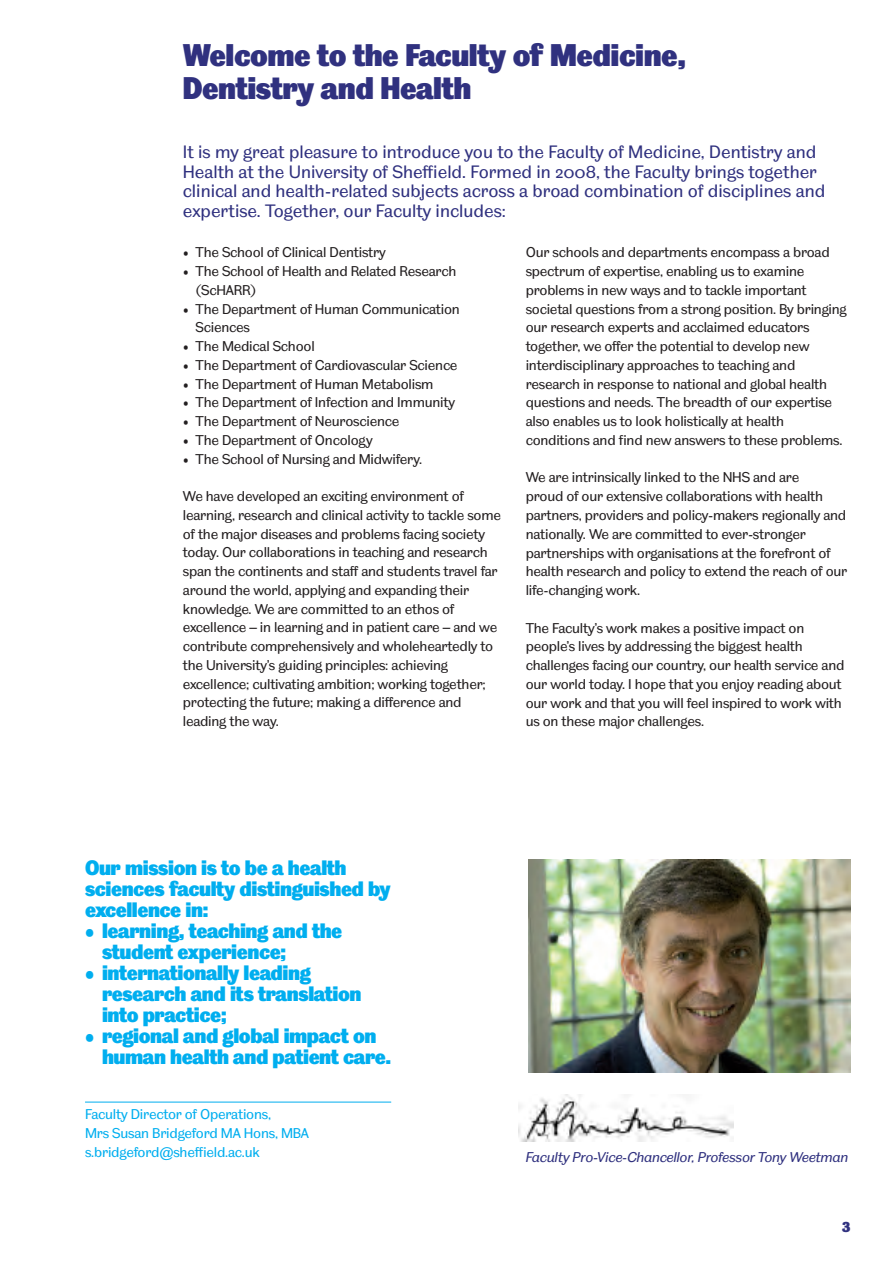
<style>
.page{position:relative;width:893px;height:1263px;background:#fff}
.page>*{position:absolute;margin:0;border:0;box-sizing:border-box;transform-origin:0 0}
.t1{font:31.5px/33px "Blake Display Beta";letter-spacing:-.015em;color:#30317f}
.t2{font:21px/21px "TUOS Pro Blake Display";letter-spacing:-.02em;color:#00aeef}
.t3{font:18px/19.5px "TUOS Pro Blake";color:#30317f}
.t4{font:15px "TUOS Pro Blake Display";color:#30317f}
.t5{font:14.25px/18.8px "TUOS Pro Blake";letter-spacing:-.015em;color:#231f20}
.t6{font:14.25px/18.8px "TUOS Pro Blake";letter-spacing:-.015em;color:#00aeef}
.t7{font:italic 14.25px "TUOS Pro Blake";letter-spacing:-.02em;color:#30317f}
</style>
<div class="page">
<hr style="left:85px;top:1102px;width:306px;height:1px;background:#00aeef">
<img style="left:528px;top:859px;width:322px;height:214px">
<img style="left:519px;top:1094px;width:214px;height:47px">
<h1 class="t1" style="left:183px;top:42px;width:505px">Welcome to the Faculty of Medicine,<br>Dentistry and Health</h1>
<p class="t3" style="left:183px;top:144px;width:644px">It is my great pleasure to introduce you to the Faculty of Medicine, Dentistry and Health at the University of Sheffield. Formed in 2008, the Faculty brings together clinical and health-related subjects across a broad combination of disciplines and expertise. Together, our Faculty includes:</p>
<p class="t5" style="left:183px;top:244px;width:205px">• The School of Clinical Dentistry</p>
<p class="t5" style="left:196px;top:263px;width:262px;text-indent:-13px">• The School of Health and Related Research (ScHARR)</p>
<p class="t5" style="left:196px;top:301px;width:266px;text-indent:-13px">• The Department of Human Communication<br>Sciences</p>
<p class="t5" style="left:183px;top:338px;width:133px">• The Medical School</p>
<p class="t5" style="left:183px;top:357px;width:276px">• The Department of Cardiovascular Science</p>
<p class="t5" style="left:183px;top:376px;width:252px">• The Department of Human Metabolism</p>
<p class="t5" style="left:183px;top:394px;width:274px">• The Department of Infection and Immunity</p>
<p class="t5" style="left:183px;top:413px;width:218px">• The Department of Neuroscience</p>
<p class="t5" style="left:183px;top:432px;width:191px">• The Department of Oncology</p>
<p class="t5" style="left:183px;top:451px;width:241px">• The School of Nursing and Midwifery.</p>
<p class="t5" style="left:183px;top:488px;width:320px">We have developed an exciting environment of learning, research and clinical activity to tackle some of the major diseases and problems facing society today. Our collaborations in teaching and research span the continents and staff and students travel far around the world, applying and expanding their knowledge. We are committed to an ethos of excellence – in learning and in patient care – and we contribute comprehensively and wholeheartedly to the University’s guiding principles: achieving excellence; cultivating ambition; working together; protecting the future; making a difference and leading the way.</p>
<p class="t5" style="left:526px;top:244px;width:323px">Our schools and departments encompass a broad spectrum of expertise, enabling us to examine problems in new ways and to tackle important societal questions from a strong position. By bringing our research experts and acclaimed educators together, we offer the potential to develop new interdisciplinary approaches to teaching and research in response to national and global health questions and needs. The breadth of our expertise also enables us to look holistically at health conditions and find new answers to these problems.</p>
<p class="t5" style="left:526px;top:469px;width:323px">We are intrinsically linked to the NHS and are<br>proud of our extensive collaborations with health partners, providers and policy-makers regionally and nationally. We are committed to ever-stronger partnerships with organisations at the forefront of health research and policy to extend the reach of our life-changing work.</p>
<p class="t5" style="left:526px;top:620px;width:320px">The Faculty’s work makes a positive impact on people’s lives by addressing the biggest health challenges facing our country, our health service and our world today. I hope that you enjoy reading about our work and that you will feel inspired to work with us on these major challenges.</p>
<h2 class="t2" style="left:85px;top:859px;width:307px">Our mission is to be a health sciences faculty distinguished by excellence in:</h2>
<h2 class="t2" style="left:102px;top:922px;width:242px;text-indent:-17px">• learning, teaching and the student experience;</h2>
<h2 class="t2" style="left:102px;top:964px;width:261px;text-indent:-17px">• internationally leading research and its translation into practice;</h2>
<h2 class="t2" style="left:102px;top:1027px;width:291px;text-indent:-17px">• regional and global impact on human health and patient care.</h2>
<p class="t6" style="left:85px;top:1106px;width:226px">Faculty Director of Operations,<br>Mrs Susan Bridgeford MA Hons, MBA s.bridgeford@sheffield.ac.uk</p>
<p class="t7" style="left:526px;top:1152px;width:324px">Faculty Pro-Vice-Chancellor, Professor Tony Weetman</p>
<p class="t4" style="left:842px;top:1221px;width:10px">3</p>
</div>
